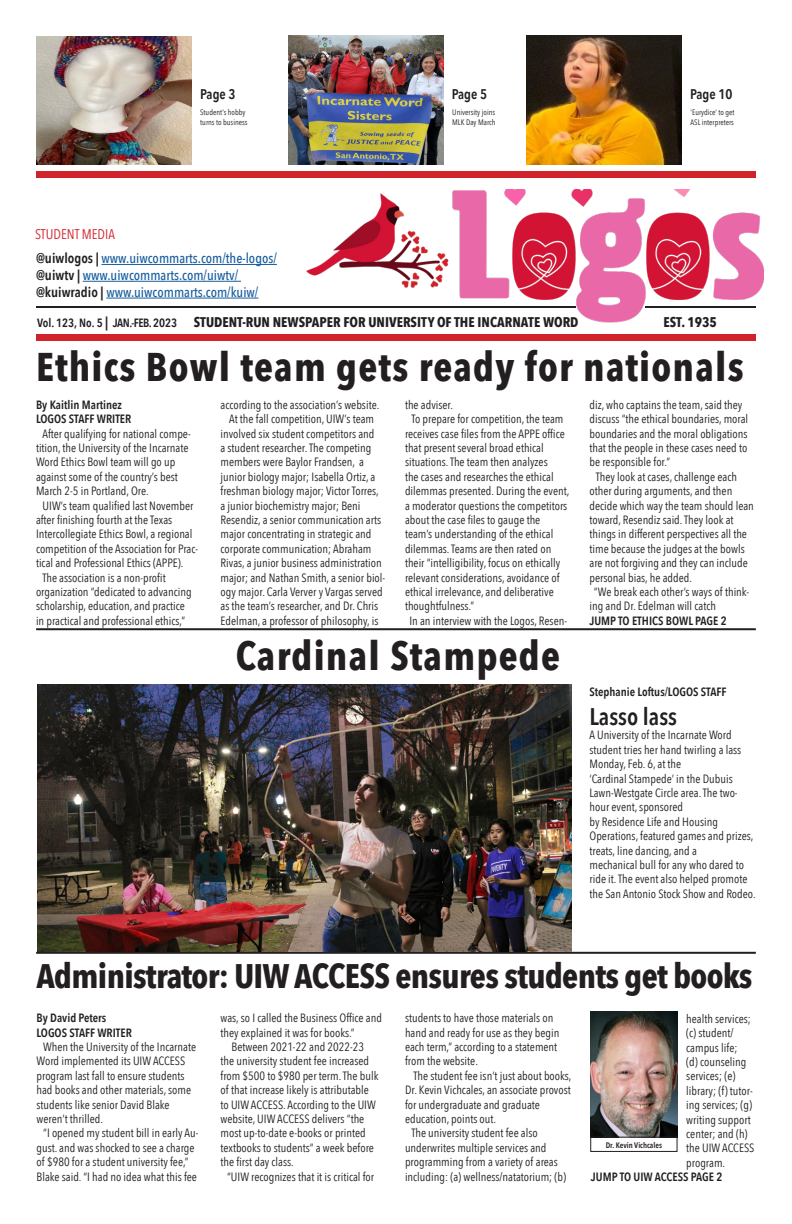
<style>
.page{position:relative;width:792px;height:1224px;background:#fff}
.page>*{position:absolute;margin:0;border:0;box-sizing:border-box;transform-origin:0 0}
.t1{font:700 40px "Avenir Next Condensed";letter-spacing:.03em;color:#231f20}
.t2{font:700 34px "Avenir Next Condensed";letter-spacing:-.02em;color:#231f20}
.t3{font:600 24px "Avenir Next Condensed";color:#231f20}
.t4{font:500 14px/24.6px "Avenir Next Condensed";color:#175d9e}
.t5{font:700 14px "Avenir Next Condensed";color:#231f20}
.t6{font:600 14px "Avenir Next Condensed";color:#231f20}
.t7{font:12px/14.4px "Avenir Next Condensed";color:#231f20}
.t8{font:600 12px "Avenir Next Condensed";color:#231f20}
.t9{font:8px "Avenir Next Condensed";color:#231f20}
.t10{font:600 8px "Avenir Next Condensed";color:#231f20}
.s1{font-weight:400;color:#d1232a}
.s2{font-weight:600;color:#211d1e}
.s3{font-weight:600;font-size:12px}
.s4{font-weight:600}
</style>
<div class="page">
<div style="left:36px;top:172px;width:720px;height:6px;background:#d1232a"></div>
<img style="left:288px;top:35px;width:156px;height:129px">
<hr style="left:102px;top:264px;width:175px;height:1px;background:#175d9e">
<hr style="left:83px;top:281px;width:158px;height:1px;background:#175d9e">
<hr style="left:106px;top:298px;width:152px;height:1px;background:#175d9e">
<hr style="left:36px;top:306px;width:540px;height:1px;background:#231f20">
<div style="left:36px;top:335px;width:720px;height:6px;background:#d1232a"></div>
<img style="left:449px;top:189px;width:314px;height:146px">
<img style="left:36px;top:36px;width:156px;height:128px">
<img style="left:526px;top:35px;width:156px;height:129px">
<img style="left:306px;top:193px;width:143px;height:95px">
<img style="left:590px;top:1012px;width:87px;height:125px">
<div style="left:590px;top:1137px;width:87px;height:15px;border:1px solid #231f20"></div>
<hr style="left:36px;top:952px;width:720px;height:2px;background:#231f20">
<hr style="left:36px;top:628px;width:720px;height:2px;background:#231f20">
<img style="left:37px;top:684px;width:535px;height:268px">
<p class="t6" style="left:200px;top:82px;width:37px">Page 3</p>
<p class="t9" style="left:200px;top:106px;width:47px">Student’s hobby</p>
<p class="t9" style="left:200px;top:115px;width:49px">turns to business</p>
<p class="t4" style="left:35px;top:222px;width:243px"><span class="s1">STUDENT MEDIA<br></span><span class="s2">@uiwlogos |</span> www.uiwcommarts.com/the-logos/</p>
<p class="t4" style="left:36px;top:263px;width:204px"><span class="s2">@uiwtv |</span> www.uiwcommarts.com/uiwtv/</p>
<p class="t4" style="left:36px;top:280px;width:224px"><span class="s2">@kuiwradio |</span> www.uiwcommarts.com/kuiw/</p>
<p class="t6" style="left:452px;top:82px;width:37px">Page 5</p>
<p class="t9" style="left:452px;top:106px;width:44px">University joins</p>
<p class="t9" style="left:452px;top:115px;width:45px">MLK Day March</p>
<p class="t6" style="left:690px;top:82px;width:44px">Page 10</p>
<p class="t9" style="left:691px;top:106px;width:45px">‘Eurydice’ to get</p>
<p class="t9" style="left:691px;top:115px;width:45px">ASL interpreters</p>
<p class="t5" style="left:37px;top:314px;width:543px"><span class="s3">Vol. 123, No. 5</span> <span class="s4">|</span> <span class="s3">JAN.-FEB. 2023</span> STUDENT-RUN NEWSPAPER FOR UNIVERSITY OF THE INCARNATE WORD</p>
<p class="t5" style="left:664px;top:314px;width:55px">EST. 1935</p>
<p class="t1" style="left:36px;top:342px;width:709px">Ethics Bowl team gets ready for nationals</p>
<p class="t8" style="left:36px;top:394px;width:87px">By Kaitlin Martinez</p>
<p class="t8" style="left:36px;top:409px;width:97px">LOGOS STAFF WRITER</p>
<p class="t7" style="left:36px;top:426px;width:156px;text-indent:6px">After qualifying for national compe&shy;tition, the University of the Incarnate Word Ethics Bowl team will go up against some of the country’s best March 2-5 in Portland, Ore.</p>
<p class="t7" style="left:36px;top:498px;width:164px;text-indent:7px">UIW’s team qualified last November after finishing fourth at the Texas Intercollegiate Ethics Bowl, a regional competition of the Association for Prac&shy;tical and Professional Ethics (APPE).</p>
<p class="t7" style="left:36px;top:570px;width:157px;text-indent:6px">The association is a non-profit organization “dedicated to advancing scholarship, education, and practice in practical and professional ethics,”</p>
<p class="t7" style="left:220px;top:397px;width:160px">according to the association’s website.</p>
<p class="t7" style="left:220px;top:411px;width:166px;text-indent:9px">At the fall competition, UIW’s team involved six student competitors and<br>a student researcher. The competing members were Baylor Frandsen, a junior biology major; Isabella Ortiz, a freshman biology major; Victor Torres, a junior biochemistry major; Beni Resendiz, a senior communication arts major concentrating in strategic and corporate communication; Abraham Rivas, a junior business administration major; and Nathan Smith, a senior biol&shy;ogy major. Carla Verver y Vargas served as the team’s researcher, and Dr. Chris Edelman, a professor of philosophy, is</p>
<p class="t7" style="left:405px;top:397px;width:50px">the adviser.</p>
<p class="t7" style="left:405px;top:411px;width:166px;text-indent:6px">To prepare for competition, the team receives case files from the APPE office that present several broad ethical situations. The team then analyzes<br>the cases and researches the ethical dilemmas presented. During the event, a moderator questions the competitors about the case files to gauge the team’s understanding of the ethical dilemmas. Teams are then rated on their “intelligibility, focus on ethically relevant considerations, avoidance of ethical irrelevance, and deliberative thoughtfulness.”</p>
<p class="t7" style="left:409px;top:613px;width:159px">In an interview with the Logos, Resen-</p>
<p class="t7" style="left:590px;top:397px;width:160px">diz, who captains the team, said they discuss “the ethical boundaries, moral boundaries and the moral obligations that the people in these cases need to be responsible for.”</p>
<p class="t7" style="left:590px;top:469px;width:166px;text-indent:6px">They look at cases, challenge each other during arguments, and then decide which way the team should lean toward, Resendiz said. They look at things in different perspectives all the time because the judges at the bowls are not forgiving and they can include personal bias, he added.</p>
<p class="t7" style="left:590px;top:584px;width:161px;text-indent:4px">“We break each other’s ways of think&shy;ing and Dr. Edelman will catch</p>
<p class="t8" style="left:590px;top:610px;width:139px">JUMP TO ETHICS BOWL PAGE 2</p>
<p class="t1" style="left:236px;top:632px;width:326px">Cardinal Stampede</p>
<p class="t8" style="left:590px;top:682px;width:139px">Stephanie Loftus/LOGOS STAFF</p>
<p class="t3" style="left:590px;top:696px;width:89px">Lasso lass</p>
<p class="t7" style="left:590px;top:727px;width:153px">A University of the Incarnate Word student tries her hand twirling a lass<br>Monday, Feb. 6, at the</p>
<p class="t7" style="left:590px;top:771px;width:150px">‘Cardinal Stampede’ in the Dubuis<br>Lawn-Westgate Circle area. The two&shy;hour event, sponsored</p>
<p class="t7" style="left:590px;top:814px;width:166px">by Residence Life and Housing<br>Operations, featured games and prizes, treats, line dancing, and a</p>
<p class="t7" style="left:590px;top:857px;width:168px">mechanical bull for any who dared to ride it. The event also helped promote the San Antonio Stock Show and Rodeo.</p>
<p class="t2" style="left:37px;top:955px;width:718px">Administrator: UIW ACCESS ensures students get books</p>
<p class="t8" style="left:37px;top:1008px;width:71px">By David Peters</p>
<p class="t8" style="left:37px;top:1022px;width:97px">LOGOS STAFF WRITER</p>
<p class="t7" style="left:37px;top:1039px;width:161px;text-indent:7px">When the University of the Incarnate<br>Word implemented its UIW ACCESS program last fall to ensure students had books and other materials, some students like senior David Blake weren’t thrilled.</p>
<p class="t7" style="left:37px;top:1125px;width:163px;text-indent:7px">“I opened my student bill in early Au&shy;gust. and was shocked to see a charge of $980 for a student university fee,” Blake said. “I had no idea what this fee</p>
<p class="t7" style="left:220px;top:1010px;width:163px">was, so I called the Business Office and they explained it was for books.”</p>
<p class="t7" style="left:220px;top:1039px;width:160px;text-indent:11px">Between 2021-22 and 2022-23 the university student fee increased from $500 to $980 per term. The bulk of that increase likely is attributable to UIW ACCESS. According to the UIW website, UIW ACCESS delivers “the most up-to-date e-books or printed textbooks to students” a week before the first day class.</p>
<p class="t7" style="left:227px;top:1169px;width:149px">“UIW recognizes that it is critical for</p>
<p class="t7" style="left:405px;top:1010px;width:156px">students to have those materials on hand and ready for use as they begin each term,” according to a statement from the website.</p>
<p class="t7" style="left:405px;top:1068px;width:168px;text-indent:9px">The student fee isn’t just about books, Dr. Kevin Vichcales, an associate provost for undergraduate and graduate education, points out.</p>
<p class="t7" style="left:405px;top:1125px;width:163px;text-indent:6px">The university student fee also underwrites multiple services and programming from a variety of areas including: (a) wellness/natatorium; (b)</p>
<p class="t7" style="left:686px;top:1011px;width:70px">health services; (c) student/ campus life;<br>(d) counseling services; (e) library; (f) tutor&shy;ing services; (g) writing support center; and (h) the UIW ACCESS program.</p>
<p class="t8" style="left:591px;top:1167px;width:133px">JUMP TO UIW ACCESS PAGE 2</p>
<p class="t10" style="left:606px;top:1138px;width:58px">Dr. Kevin Vichcales</p>
</div>
